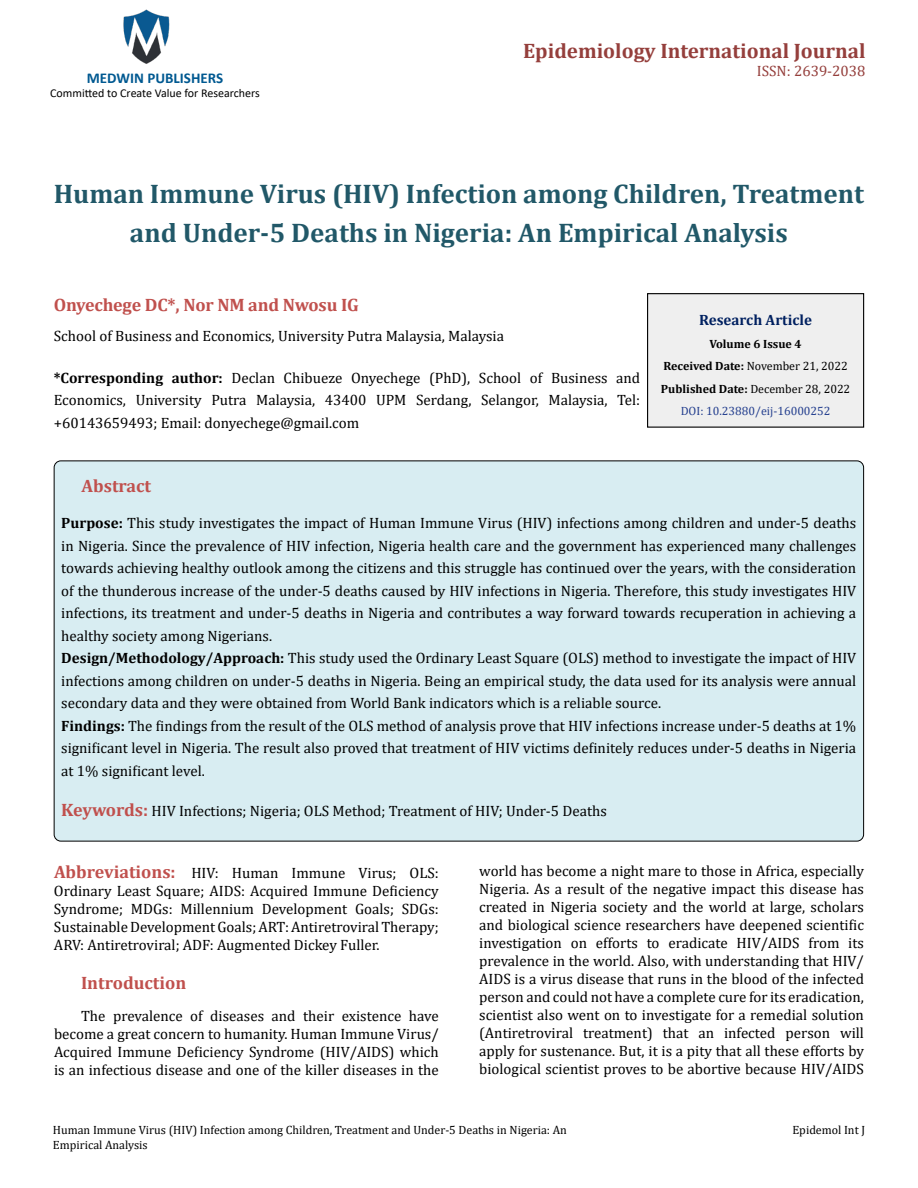
<style>
.page{position:relative;width:918px;height:1188px;background:#fff}
.page>*{position:absolute;margin:0;border:0;box-sizing:border-box;transform-origin:0 0}
.t1{font:700 27px/39px "Cambria";color:#215868;text-align:center}
.t2{font:700 21px "Cambria";color:#953f3c}
.t3{font:700 18px "Cambria";letter-spacing:-.01em;color:#c0504d}
.t4{font:15px/18px "Cambria";color:#000;text-align:justify}
.t5{font:700 15px "Calibri";color:#005991}
.t6{font:700 15px "Cambria";color:#002060}
.t7{font:15px "Cambria";color:#953f3c}
.t8{font:12px/14.4px "Cambria";color:#000}
.t9{font:700 12px/22.5px "Cambria";color:#000;text-align:center}
.t10{font:12px "Calibri";color:#000}
.s1{font-weight:700}
.s2{font-weight:400}
.s3{font-weight:400;color:#25408f}
.s4{font-weight:700;font-size:18px;color:#c0504d}
</style>
<div class="page">
<img style="left:123px;top:9px;width:47px;height:55px">
<div style="left:648px;top:294px;width:216px;height:133px;background:#efefef"></div>
<div style="left:647px;top:293px;width:217px;height:135px;border:1px solid #000"></div>
<div style="left:54px;top:461px;width:810px;height:380px;background:#d8edf2;border-radius:7px"></div>
<p class="t5" style="left:87px;top:67px;width:138px">MEDWIN PUBLISHERS</p>
<p class="t10" style="left:50px;top:85px;width:211px">Committed to Create Value for Researchers</p>
<h2 class="t2" style="left:523px;top:36px;width:344px">Epidemiology International Journal</h2>
<p class="t7" style="left:757px;top:62px;width:110px">ISSN: 2639-2038</p>
<h1 class="t1" style="left:54px;top:174px;width:812px">Human Immune Virus (HIV) Infection among Children, Treatment and Under-5 Deaths in Nigeria: An Empirical Analysis</h1>
<p class="t3" style="left:54px;top:292px;width:307px">Onyechege DC*, Nor NM and Nwosu IG</p>
<p class="t4" style="left:54px;top:326px;width:452px">School of Business and Economics, University Putra Malaysia, Malaysia</p>
<p class="t4" style="left:54px;top:366px;width:588px;line-height:22.5px"><span class="s1">*Corresponding author:</span> Declan Chibueze Onyechege (PhD), School of Business and Economics, University Putra Malaysia, 43400 UPM Serdang, Selangor, Malaysia, Tel: +60143659493; Email: donyechege@gmail.com</p>
<p class="t6" style="left:699px;top:310px;width:114px">Research Article</p>
<p class="t9" style="left:661px;top:332px;width:191px">Volume 6 Issue 4<br>Received Date: <span class="s2">November 21, 2022<br></span>Published Date: <span class="s2">December 28, 2022<br></span><span class="s3">DOI: 10.23880/eij-16000252</span></p>
<p class="t3" style="left:82px;top:474px;width:71px">Abstract</p>
<p class="t4" style="left:61px;top:512px;width:797px;line-height:22.5px;text-align:left"><span class="s1">Purpose:</span> This study investigates the impact of Human Immune Virus (HIV) infections among children and under-5 deaths in Nigeria. Since the prevalence of HIV infection, Nigeria health care and the government has experienced many challenges towards achieving healthy outlook among the citizens and this struggle has continued over the years, with the consideration of the thunderous increase of the under-5 deaths caused by HIV infections in Nigeria. Therefore, this study investigates HIV infections, its treatment and under-5 deaths in Nigeria and contributes a way forward towards recuperation in achieving a healthy society among Nigerians.<br><span class="s1">Design/Methodology/Approach:</span> This study used the Ordinary Least Square (OLS) method to investigate the impact of HIV infections among children on under-5 deaths in Nigeria. Being an empirical study, the data used for its analysis were annual secondary data and they were obtained from World Bank indicators which is a reliable source.<br><span class="s1">Findings:</span> The findings from the result of the OLS method of analysis prove that HIV infections increase under-5 deaths at 1% significant level in Nigeria. The result also proved that treatment of HIV victims definitely reduces under-5 deaths in Nigeria at 1% significant level.</p>
<p class="t4" style="left:61px;top:802px;width:547px"><span class="s4">Keywords:</span> HIV Infections; Nigeria; OLS Method; Treatment of HIV; Under-5 Deaths</p>
<p class="t4" style="left:54px;top:864px;width:386px"><span class="s4">Abbreviations:</span> HIV: Human Immune Virus; OLS:<br>Ordinary Least Square; AIDS: Acquired Immune Deficiency Syndrome; MDGs: Millennium Development Goals; SDGs:<br>Sustainable Development Goals; ART: Antiretroviral Therapy; ARV: Antiretroviral; ADF: Augmented Dickey Fuller.</p>
<p class="t3" style="left:81px;top:970px;width:107px">Introduction</p>
<p class="t4" style="left:54px;top:1006px;width:386px;text-indent:27px">The prevalence of diseases and their existence have become a great concern to humanity. Human Immune Virus/ Acquired Immune Deficiency Syndrome (HIV/AIDS) which is an infectious disease and one of the killer diseases in the</p>
<p class="t4" style="left:479px;top:861px;width:386px">world has become a night mare to those in Africa, especially Nigeria. As a result of the negative impact this disease has created in Nigeria society and the world at large, scholars and biological science researchers have deepened scientific investigation on efforts to eradicate HIV/AIDS from its prevalence in the world. Also, with understanding that HIV/ AIDS is a virus disease that runs in the blood of the infected person and could not have a complete cure for its eradication, scientist also went on to investigate for a remedial solution (Antiretroviral treatment) that an infected person will apply for sustenance. But, it is a pity that all these efforts by biological scientist proves to be abortive because HIV/AIDS</p>
<p class="t8" style="left:53px;top:1123px;width:516px">Human Immune Virus (HIV) Infection among Children, Treatment and Under-5 Deaths in Nigeria: An<br>Empirical Analysis</p>
<p class="t8" style="left:792px;top:1123px;width:74px">Epidemol Int J</p>
</div>
